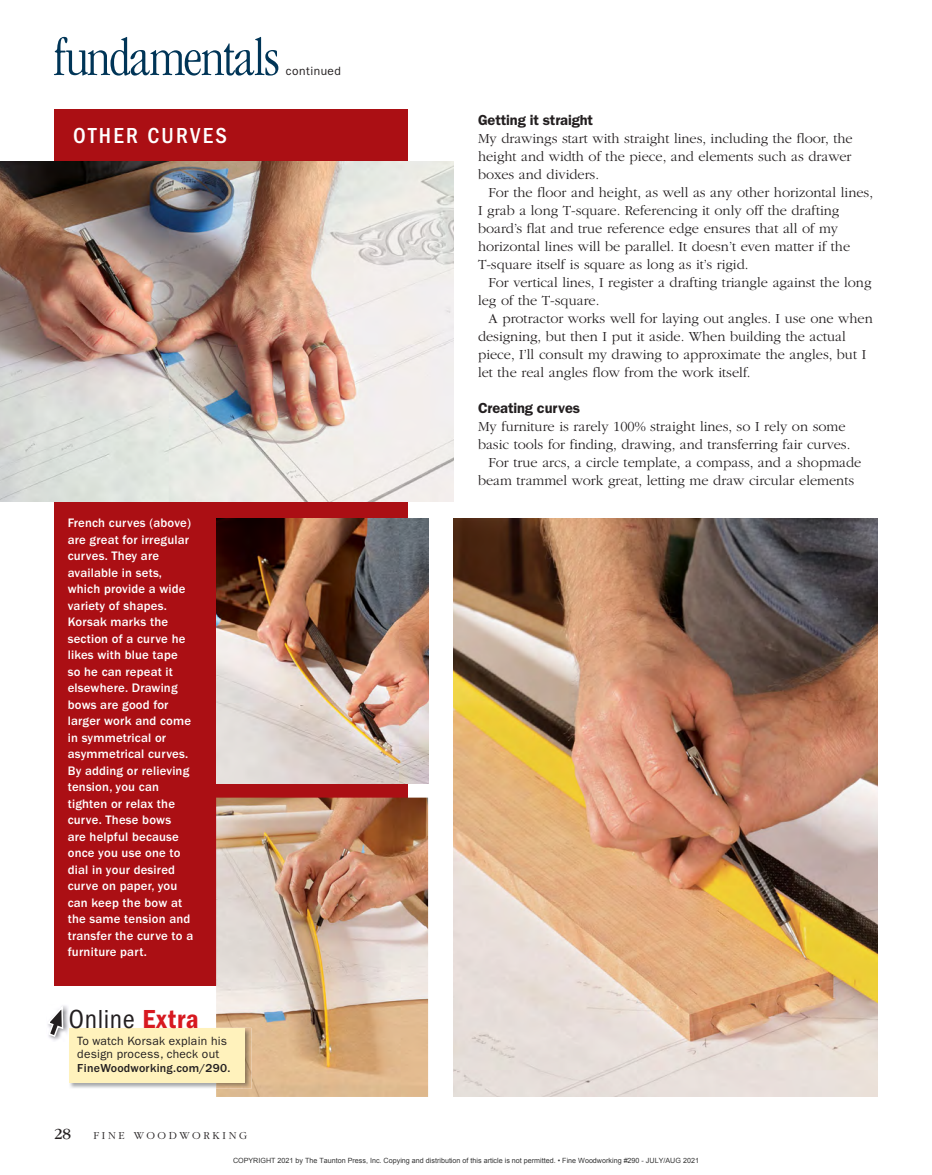
<style>
.page{position:relative;width:932px;height:1175px;background:#fff}
.page>*{position:absolute;margin:0;border:0;box-sizing:border-box;transform-origin:0 0}
.t1{font:300 condensed 53.7px "ITC Garamond Std";letter-spacing:-.02em;color:#003557}
.t2{font:condensed 27px "ITC Franklin Gothic Std";letter-spacing:.02em;color:#231f20}
.t3{font:500 condensed 22.5px "ITC Franklin Gothic Std";letter-spacing:.1em;color:#fff}
.t4{font:16.05px "ITC Garamond Std";color:#231f20}
.t5{font:600 14.7px "ITC Franklin Gothic Std";letter-spacing:-.005em;color:#231f20}
.t6{font:300 14.4px "ITC Garamond Std";color:#231f20}
.t7{font:500 12.75px/16.5px "ITC Franklin Gothic Std";letter-spacing:.015em;color:#fff}
.t8{font:12px/13.5px "ITC Franklin Gothic Std";letter-spacing:.02em;color:#231f20}
.t9{font:12px "ITC Franklin Gothic Std";letter-spacing:.04em;color:#231f20}
.t10{font:300 11.1px "ITC Garamond Std";letter-spacing:.24em;color:#231f20}
.t11{font:7.2px "Arial";color:rgb(0 0 0/.8)}
.s1{font-family:"ITC Franklin Gothic Std Dm Cd";font-stretch:normal;color:#d71920}
.s2{font-weight:500}
</style>
<div class="page">
<div style="left:54px;top:109px;width:353px;height:876px;background:#ab0f14"></div>
<img style="left:216px;top:518px;width:212px;height:265px">
<img style="left:454px;top:518px;width:424px;height:578px">
<img style="left:0;top:162px;width:454px;height:340px">
<img style="left:216px;top:797px;width:212px;height:299px">
<img style="left:69px;top:1027px;width:182px;height:61px">
<div style="left:69px;top:1028px;width:176px;height:54px;background:#fff2bc"></div>
<img style="left:50px;top:1005px;width:19px;height:36px">
<svg style="left:48px;top:1005px;width:16px;height:33px"></svg>
<p class="t1" style="left:54px;top:28px;width:227px">fundamentals</p>
<p class="t9" style="left:286px;top:64px;width:57px">continued</p>
<p class="t3" style="left:73px;top:123px;width:155px">OTHER CURVES</p>
<p class="t7" style="left:68px;top:515px;width:127px">French curves (above) are great for irregular curves. They are available in sets, which provide a wide variety of shapes.<br>Korsak marks the section of a curve he likes with blue tape so he can repeat it elsewhere. Drawing bows are good for larger work and come in symmetrical or asymmetrical curves.<br>By adding or relieving tension, you can tighten or relax the curve. These bows<br>are helpful because once you use one to dial in your desired curve on paper, you can keep the bow at the same tension and transfer the curve to a furniture part.</p>
<p class="t2" style="left:69px;top:1004px;width:131px">Online <span class="s1">Extra</span></p>
<p class="t8" style="left:77px;top:1033px;width:154px">To watch Korsak explain his design process, check out<br><span class="s2">FineWoodworking.com/290.</span></p>
<p class="t4" style="left:54px;top:1124px;width:19px">28</p>
<p class="t10" style="left:93px;top:1129px;width:155px">FINE WOODWORKING</p>
<p class="t5" style="left:478px;top:111px;width:117px">Getting it straight</p>
<p class="t6" style="left:478px;top:130px;width:376px">My drawings start with straight lines, including the floor, the</p>
<p class="t6" style="left:478px;top:148px;width:375px">height and width of the piece, and elements such as drawer</p>
<p class="t6" style="left:478px;top:166px;width:123px">boxes and dividers.</p>
<p class="t6" style="left:488px;top:184px;width:386px">For the floor and height, as well as any other horizontal lines,</p>
<p class="t6" style="left:478px;top:202px;width:363px">I grab a long T-square. Referencing it only off the drafting</p>
<p class="t6" style="left:478px;top:220px;width:361px">board’s flat and true reference edge ensures that all of my</p>
<p class="t6" style="left:478px;top:238px;width:374px">horizontal lines will be parallel. It doesn’t even matter if the</p>
<p class="t6" style="left:478px;top:256px;width:272px">T-square itself is square as long as it’s rigid.</p>
<p class="t6" style="left:488px;top:274px;width:384px">For vertical lines, I register a drafting triangle against the long</p>
<p class="t6" style="left:478px;top:292px;width:123px">leg of the T-square.</p>
<p class="t6" style="left:488px;top:310px;width:386px">A protractor works well for laying out angles. I use one when</p>
<p class="t6" style="left:478px;top:328px;width:369px">designing, but then I put it aside. When building the actual</p>
<p class="t6" style="left:478px;top:346px;width:390px">piece, I’ll consult my drawing to approximate the angles, but I</p>
<p class="t6" style="left:478px;top:364px;width:274px">let the real angles flow from the work itself.</p>
<p class="t5" style="left:478px;top:399px;width:104px">Creating curves</p>
<p class="t6" style="left:478px;top:418px;width:369px">My furniture is rarely 100% straight lines, so I rely on some</p>
<p class="t6" style="left:478px;top:436px;width:374px">basic tools for finding, drawing, and transferring fair curves.</p>
<p class="t6" style="left:488px;top:454px;width:374px">For true arcs, a circle template, a compass, and a shopmade</p>
<p class="t6" style="left:478px;top:472px;width:377px">beam trammel work great, letting me draw circular elements</p>
<p class="t11" style="left:233px;top:1155px;width:467px">COPYRIGHT 2021 by The Taunton Press, Inc. Copying and distribution of this article is not permitted. • Fine Woodworking #290 - JULY/AUG 2021</p>
</div>
